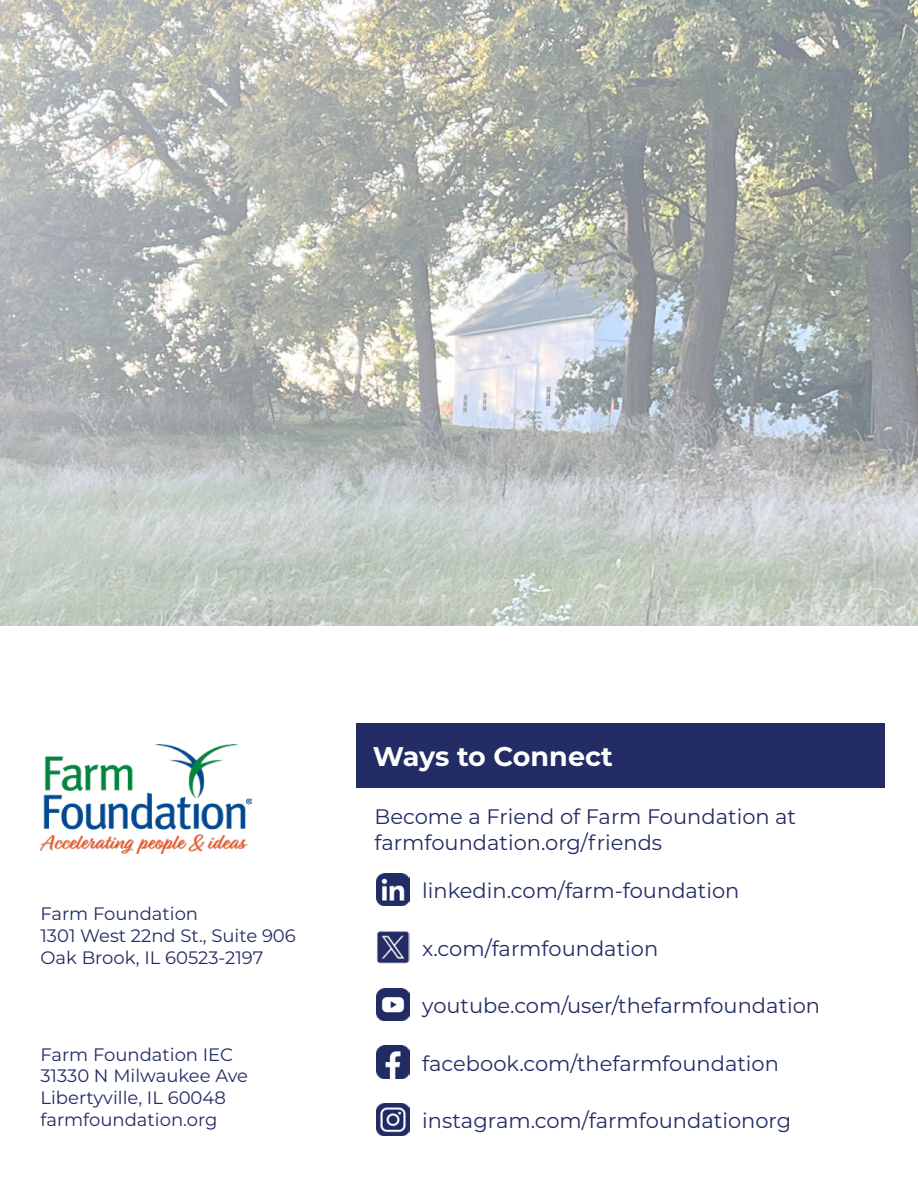
<style>
.page{position:relative;width:918px;height:1188px;background:#fff}
.page>*{position:absolute;margin:0;border:0;box-sizing:border-box;transform-origin:0 0}
.t1{font:700 27px "Montserrat";letter-spacing:-.005em;color:#fff}
.t2{font:21px/25.2px "Montserrat";color:#232c64}
.t3{font:18px/21.6px "Montserrat";color:#232c64}
</style>
<div class="page">
<img style="left:0;top:0;width:918px;height:626px">
<img style="left:40px;top:745px;width:212px;height:108px">
<img style="left:377px;top:1046px;width:32px;height:32px">
<img style="left:377px;top:988px;width:32px;height:33px">
<img style="left:377px;top:931px;width:32px;height:32px">
<img style="left:377px;top:873px;width:32px;height:33px">
<img style="left:377px;top:1103px;width:32px;height:33px">
<div style="left:356px;top:724px;width:528px;height:64px;background:#232c64"></div>
<p class="t3" style="left:40px;top:903px;width:257px">Farm Foundation<br>1301 West 22nd St., Suite 906<br>Oak Brook, IL 60523-2197</p>
<p class="t3" style="left:40px;top:1043px;width:209px">Farm Foundation IEC<br>31330 N Milwaukee Ave<br>Libertyville, IL 60048 farmfoundation.org</p>
<p class="t1" style="left:373px;top:737px;width:242px">Ways to Connect</p>
<p class="t2" style="left:375px;top:804px;width:423px">Become a Friend of Farm Foundation at farmfoundation.org/friends</p>
<p class="t2" style="left:422px;top:877px;width:319px">linkedin.com/farm-foundation</p>
<p class="t2" style="left:422px;top:935px;width:237px">x.com/farmfoundation</p>
<p class="t2" style="left:422px;top:992px;width:399px">youtube.com/user/thefarmfoundation</p>
<p class="t2" style="left:422px;top:1050px;width:358px">facebook.com/thefarmfoundation</p>
<p class="t2" style="left:422px;top:1107px;width:370px">instagram.com/farmfoundationorg</p>
</div>
